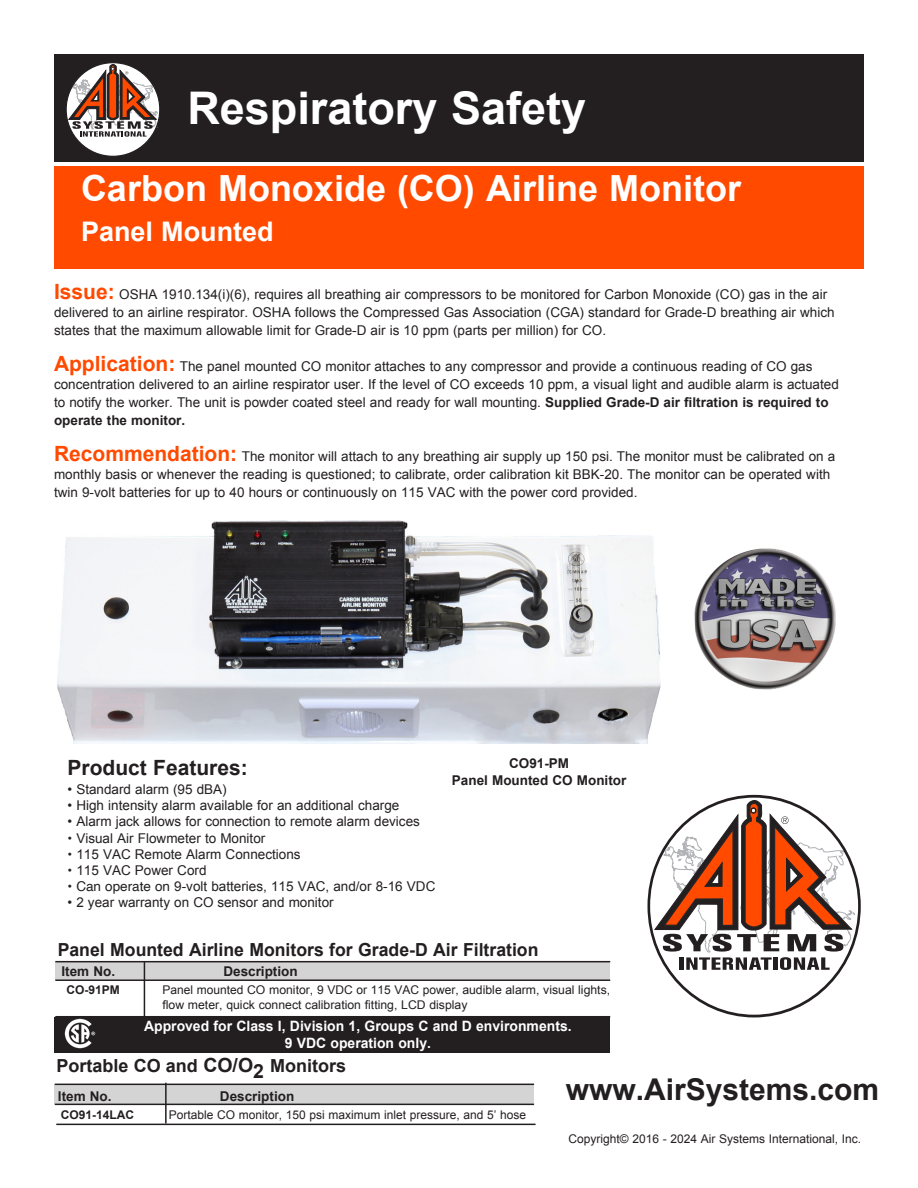
<style>
.page{position:relative;width:918px;height:1188px;background:#fff}
.page>*{position:absolute;margin:0;border:0;box-sizing:border-box;transform-origin:0 0}
.t1{font:700 45px "Arial";color:#fff}
.t2{font:700 36px "Arial";color:#fff}
.t3{font:700 30px "Arial";color:#231f20}
.t4{font:700 27px "Arial";color:#fff}
.t5{font:700 21px "Arial";color:#231f20}
.t6{font:700 18px "Arial";color:#231f20}
.t7{font:700 14.25px "Arial";color:#fff}
.t8{font:13.5px/18px "Arial";color:#231f20}
.t9{font:700 13.5px "Arial";color:#231f20}
.t10{font:12px "Arial";color:#231f20}
.t11{font:700 12px "Arial";color:#231f20}
.s1{font-weight:700;font-size:21px;color:#ff4a00}
.s2{font-weight:700}
.s3{font-family:"Helvetica"}
.s4{font-size:19.5px}
</style>
<div class="page">
<div style="left:54px;top:166px;width:810px;height:103px;background:#ff4a00"></div>
<svg style="left:654px;top:799px;width:201px;height:171px"></svg>
<div style="left:54px;top:54px;width:810px;height:108px;background:#231f20"></div>
<div style="left:66px;top:63px;width:94px;height:93px;background:#fff;border-radius:50%"></div>
<svg style="left:68px;top:64px;width:90px;height:73px"></svg>
<img style="left:57px;top:520px;width:604px;height:224px">
<div style="left:55px;top:1084px;width:479px;height:20px;background:#d4d4d4"></div>
<hr style="left:55px;top:1084px;width:479px;height:1px;background:#231f20">
<hr style="left:55px;top:1104px;width:479px;height:1px;background:#231f20">
<hr style="left:165px;top:1083px;width:2px;height:41px;background:#231f20">
<hr style="left:56px;top:1124px;width:480px;height:1px;background:#231f20">
<div style="left:55px;top:962px;width:555px;height:17px;background:#d4d4d4"></div>
<hr style="left:55px;top:961px;width:555px;height:1px;background:#231f20">
<hr style="left:55px;top:979px;width:555px;height:2px;background:#231f20">
<hr style="left:144px;top:962px;width:1px;height:77px;background:#231f20">
<hr style="left:55px;top:1016px;width:555px;height:1px;background:#231f20">
<div style="left:55px;top:1017px;width:555px;height:35px;background:#231f20"></div>
<img style="left:65px;top:1018px;width:31px;height:31px">
<img style="left:694px;top:549px;width:142px;height:141px">
<p class="t1" style="left:187px;top:79px;width:400px">Respiratory Safety</p>
<p class="t2" style="left:81px;top:165px;width:662px">Carbon Monoxide (CO) Airline Monitor</p>
<p class="t4" style="left:81px;top:213px;width:194px">Panel Mounted</p>
<p class="t8" style="left:54px;top:286px;width:775px"><span class="s1">Issue:</span> OSHA 1910.134(i)(6), requires all breathing air compressors to be monitored for Carbon Monoxide (CO) gas in the air</p>
<p class="t8" style="left:54px;top:304px;width:782px">delivered to an airline respirator. OSHA follows the Compressed Gas Association (CGA) standard for Grade-D breathing air which states that the maximum allowable limit for Grade-D air is 10 ppm (parts per million) for CO.</p>
<p class="t8" style="left:54px;top:358px;width:760px"><span class="s1">Application:</span> The panel mounted CO monitor attaches to any compressor and provide a continuous reading of CO gas</p>
<p class="t8" style="left:54px;top:376px;width:786px">concentration delivered to an airline respirator user. If the level of CO exceeds 10 ppm, a visual light and audible alarm is actuated</p>
<p class="t8" style="left:54px;top:394px;width:776px">to notify the worker. The unit is powder coated steel and ready for wall mounting. <span class="s2">Supplied Grade-D air filtration is required to</span></p>
<p class="t9" style="left:54px;top:412px;width:133px">operate the monitor.</p>
<p class="t8" style="left:54px;top:448px;width:783px"><span class="s1">Recommendation:</span> The monitor will attach to any breathing air supply up 150 psi. The monitor must be calibrated on a monthly basis or whenever the reading is questioned; to calibrate, order calibration kit BBK-20. The monitor can be operated with</p>
<p class="t8" style="left:54px;top:484px;width:585px">twin 9-volt batteries for up to 40 hours or continuously on 115 VAC with the power cord provided.</p>
<p class="t5" style="left:68px;top:754px;width:182px">Product Features:</p>
<p class="t8" style="left:68px;top:780px;width:161px">• Standard alarm (95 dBA)</p>
<p class="t8" style="left:68px;top:797px;width:333px">• High intensity alarm available for an additional charge</p>
<p class="t8" style="left:68px;top:813px;width:354px">• Alarm jack allows for connection to remote alarm devices</p>
<p class="t8" style="left:68px;top:829px;width:199px"><span class="s3">•</span> Visual Air Flowmeter to Monitor</p>
<p class="t8" style="left:68px;top:845px;width:235px"><span class="s3">•</span> 115 VAC Remote Alarm Connections</p>
<p class="t8" style="left:68px;top:861px;width:141px"><span class="s3">•</span> 115 VAC Power Cord</p>
<p class="t8" style="left:68px;top:878px;width:369px"><span class="s3">• Can operate on</span> 9-volt batteries, 115 VAC, and/or 8-16 VDC</p>
<p class="t8" style="left:68px;top:894px;width:268px">• 2 year warranty on CO sensor and monitor</p>
<p class="t9" style="left:509px;top:755px;width:62px">CO91-PM</p>
<p class="t9" style="left:452px;top:771px;width:176px">Panel Mounted CO Monitor</p>
<p class="t6" style="left:58px;top:938px;width:482px">Panel Mounted Airline Monitors for Grade-D Air Filtration</p>
<p class="t9" style="left:61px;top:962px;width:55px">Item No.</p>
<p class="t9" style="left:223px;top:962px;width:76px">Description</p>
<p class="t11" style="left:66px;top:982px;width:55px">CO-91PM</p>
<p class="t10" style="left:162px;top:982px;width:449px">Panel mounted CO monitor, 9 VDC or 115 VAC power, audible alarm, visual lights,</p>
<p class="t10" style="left:162px;top:997px;width:307px">flow meter, quick connect calibration fitting, LCD display</p>
<p class="t7" style="left:144px;top:1017px;width:429px">Approved for Class I, Division 1, Groups C and D environments.</p>
<p class="t7" style="left:285px;top:1033px;width:148px">9 VDC operation only.</p>
<p class="t6" style="left:56px;top:1053px;width:291px">Portable CO and <span class="s4">CO/O2</span> Monitors</p>
<p class="t9" style="left:58px;top:1088px;width:55px">Item No.</p>
<p class="t9" style="left:220px;top:1088px;width:76px">Description</p>
<p class="t11" style="left:61px;top:1106px;width:75px">CO91-14LAC</p>
<p class="t10" style="left:169px;top:1106px;width:359px">Portable CO monitor, 150 psi maximum inlet pressure, and 5’ hose</p>
<p class="t3" style="left:566px;top:1069px;width:315px">www.AirSystems.com</p>
<p class="t10" style="left:569px;top:1131px;width:294px">Copyright© 2016 - 2024 Air Systems International, Inc.</p>
</div>
